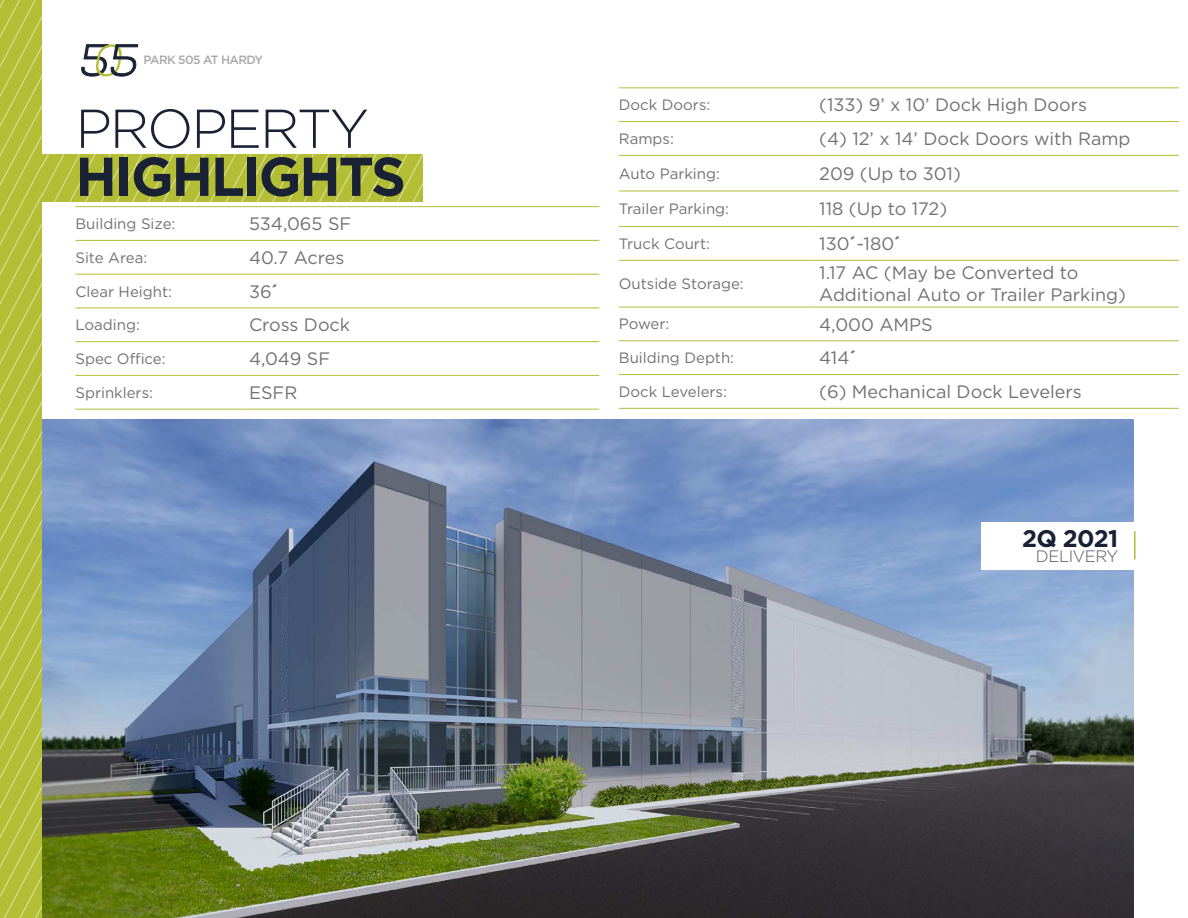
<style>
.page{position:relative;width:1188px;height:918px;background:#fff}
.page>*{position:absolute;margin:0;border:0;box-sizing:border-box;transform-origin:0 0}
.t1{font:700 54.6px "Gotham";letter-spacing:-.04em;color:#192234}
.t2{font:300 54.6px "Gotham";letter-spacing:-.04em;color:#192234}
.t3{font:700 24px "Gotham";letter-spacing:-.025em;color:#192234}
.Spec_Value{font:18px/21.6px "Gotham";color:#717271}
.t4{font:300 16.5px "Gotham";letter-spacing:-.025em;color:#55575a}
.Spec_Title{font:15px "Gotham";color:#717271}
.t5{font:500 12px "Gotham";letter-spacing:-.05em;color:#aaa9aa}
.s1{font-weight:700}
</style>
<div class="page">
<hr style="left:243px;top:206px;width:356px;height:1px;background:#b4be34">
<hr style="left:243px;top:240px;width:356px;height:1px;background:#b4be34">
<hr style="left:243px;top:274px;width:356px;height:1px;background:#b4be34">
<hr style="left:243px;top:308px;width:356px;height:1px;background:#b4be34">
<hr style="left:243px;top:341px;width:356px;height:1px;background:#b4be34">
<hr style="left:243px;top:375px;width:356px;height:1px;background:#b4be34">
<hr style="left:243px;top:409px;width:356px;height:1px;background:#b4be34">
<hr style="left:619px;top:121px;width:194px;height:1px;background:#b3bd35">
<hr style="left:813px;top:121px;width:366px;height:1px;background:#b3bd35">
<hr style="left:619px;top:155px;width:194px;height:1px;background:#b3bd35">
<hr style="left:813px;top:155px;width:366px;height:1px;background:#b3bd35">
<hr style="left:619px;top:191px;width:194px;height:1px;background:#b3bd35">
<hr style="left:813px;top:191px;width:366px;height:1px;background:#b3bd35">
<hr style="left:619px;top:226px;width:194px;height:1px;background:#b3bd35">
<hr style="left:813px;top:226px;width:366px;height:1px;background:#b3bd35">
<hr style="left:619px;top:260px;width:194px;height:1px;background:#b3bd35">
<hr style="left:813px;top:260px;width:366px;height:1px;background:#b3bd35">
<hr style="left:619px;top:307px;width:194px;height:1px;background:#b3bd35">
<hr style="left:813px;top:307px;width:366px;height:1px;background:#b3bd35">
<hr style="left:619px;top:340px;width:194px;height:1px;background:#b3bd35">
<hr style="left:813px;top:340px;width:366px;height:1px;background:#b3bd35">
<hr style="left:619px;top:374px;width:194px;height:1px;background:#b3bd35">
<hr style="left:813px;top:374px;width:366px;height:1px;background:#b3bd35">
<hr style="left:619px;top:408px;width:194px;height:1px;background:#b3bd35">
<hr style="left:813px;top:408px;width:366px;height:1px;background:#b3bd35">
<hr style="left:619px;top:87px;width:194px;height:1px;background:#b4be34">
<hr style="left:813px;top:87px;width:366px;height:1px;background:#b4be34">
<img style="left:423px;top:419px;width:711px;height:499px">
<div style="left:982px;top:522px;width:160px;height:47px;background:#fff"></div>
<hr style="left:1134px;top:531px;width:2px;height:28px;background:#b3bd35">
<svg style="left:0;top:0;width:423px;height:918px"></svg>
<p class="t5" style="left:144px;top:53px;width:121px">PARK 505 AT HARDY</p>
<p class="t2" style="left:75px;top:99px;width:295px">PROPERTY</p>
<p class="t1" style="left:75px;top:145px;width:332px">HIGHLIGHTS</p>
<p class="Spec_Title" style="left:75px;top:215px;width:101px">Building Size:</p>
<p class="Spec_Value" style="left:249px;top:213px;width:104px">534,065 SF</p>
<p class="Spec_Title" style="left:75px;top:249px;width:73px">Site Area:</p>
<p class="Spec_Value" style="left:249px;top:246px;width:97px">40.7 Acres</p>
<p class="Spec_Title" style="left:75px;top:283px;width:98px">Clear Height:</p>
<p class="Spec_Value" style="left:249px;top:280px;width:31px">36<span class="s1">´</span></p>
<p class="Spec_Title" style="left:75px;top:317px;width:66px">Loading:</p>
<p class="Spec_Value" style="left:249px;top:314px;width:103px">Cross Dock</p>
<p class="Spec_Title" style="left:75px;top:350px;width:92px">Spec Office:</p>
<p class="Spec_Value" style="left:249px;top:348px;width:83px">4,049 SF</p>
<p class="Spec_Title" style="left:75px;top:384px;width:79px">Sprinklers:</p>
<p class="Spec_Value" style="left:249px;top:381px;width:50px">ESFR</p>
<p class="Spec_Title" style="left:619px;top:97px;width:93px">Dock Doors:</p>
<p class="Spec_Value" style="left:819px;top:94px;width:269px">(133) 9’ x 10’ Dock High Doors</p>
<p class="Spec_Title" style="left:619px;top:130px;width:57px">Ramps:</p>
<p class="Spec_Value" style="left:819px;top:128px;width:313px">(4) 12’ x 14’ Dock Doors with Ramp</p>
<p class="Spec_Title" style="left:619px;top:165px;width:103px">Auto Parking:</p>
<p class="Spec_Value" style="left:819px;top:162px;width:143px">209 (Up to 301)</p>
<p class="Spec_Title" style="left:619px;top:201px;width:112px">Trailer Parking:</p>
<p class="Spec_Value" style="left:819px;top:198px;width:129px">118 (Up to 172)</p>
<p class="Spec_Title" style="left:619px;top:235px;width:93px">Truck Court:</p>
<p class="Spec_Value" style="left:819px;top:233px;width:84px">130<span class="s1">´</span>-180<span class="s1">´</span></p>
<p class="Spec_Title" style="left:619px;top:276px;width:126px">Outside Storage:</p>
<p class="Spec_Value" style="left:819px;top:262px;width:308px">1.17 AC (May be Converted to<br>Additional Auto or Trailer Parking)</p>
<p class="Spec_Title" style="left:619px;top:316px;width:52px">Power:</p>
<p class="Spec_Value" style="left:819px;top:313px;width:115px">4,000 AMPS</p>
<p class="Spec_Title" style="left:619px;top:350px;width:117px">Building Depth:</p>
<p class="Spec_Value" style="left:819px;top:347px;width:39px">414<span class="s1">´</span></p>
<p class="Spec_Title" style="left:619px;top:383px;width:110px">Dock Levelers:</p>
<p class="Spec_Value" style="left:819px;top:381px;width:264px">(6) Mechanical Dock Levelers</p>
<p class="t3" style="left:1022px;top:525px;width:98px">2Q 2021</p>
<p class="t4" style="left:1036px;top:547px;width:84px">DELIVERY</p>
</div>
